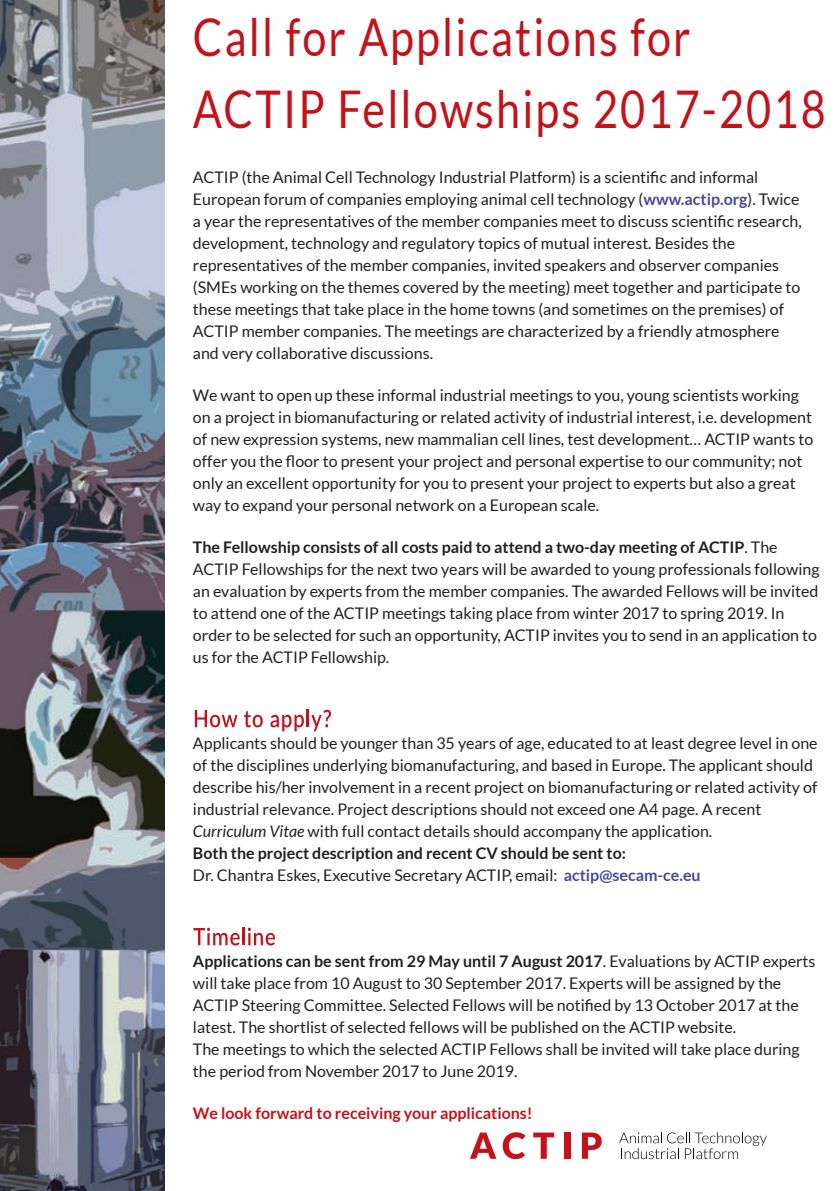
<style>
.page{position:relative;width:840px;height:1191px;background:#fff}
.page>*{position:absolute;margin:0;border:0;box-sizing:border-box;transform-origin:0 0}
.t1{font:60px "Lato Saves Billions";letter-spacing:.01em;color:#c4121a;scale:.85 1}
.t2{font:52px/72px "Lato";letter-spacing:.05em;color:#c4121a;scale:.83 1}
.t3{font:16px/22px "Lato";color:#231f20}
.t4{font:700 16px "Lato";color:#c4121a}
.s1{font-weight:700;color:#48479d}
.s2{font-weight:700}
.s3{font-style:italic}
</style>
<div class="page">
<img style="left:0;top:0;width:164px;height:1191px">
<svg style="left:470px;top:1132px;width:26px;height:26px"></svg>
<svg style="left:502px;top:1132px;width:23px;height:27px"></svg>
<svg style="left:533px;top:1132px;width:21px;height:26px"></svg>
<div style="left:563px;top:1132px;width:7px;height:26px;background:#c4121a"></div>
<svg style="left:581px;top:1132px;width:20px;height:26px"></svg>
<svg style="left:619px;top:1132px;width:147px;height:27px"></svg>
<h2 class="t2" style="left:193px;top:0;width:763px">Call for Applications for<br>ACTIP Fellowships 2017-2018</h2>
<p class="t3" style="left:193px;top:166px;width:610px">ACTIP (the Animal Cell Technology Industrial Platform) is a scientific and informal European forum of companies employing animal cell technology (<span class="s1">www.actip.org</span>). Twice a year the representatives of the member companies meet to discuss scientific research, development, technology and regulatory topics of mutual interest. Besides the representatives of the member companies, invited speakers and observer companies (SMEs working on the themes covered by the meeting) meet together and participate to these meetings that take place in the home towns (and sometimes on the premises) of ACTIP member companies. The meetings are characterized by a friendly atmosphere and very collaborative discussions.</p>
<p class="t3" style="left:193px;top:384px;width:621px">We want to open up these informal industrial meetings to you, young scientists working on a project in biomanufacturing or related activity of industrial interest, i.e. development of new expression systems, new mammalian cell lines, test development… ACTIP wants to offer you the floor to present your project and personal expertise to our community; not only an excellent opportunity for you to present your project to experts but also a great way to expand your personal network on a European scale.</p>
<p class="t3" style="left:193px;top:536px;width:627px"><span class="s2">The Fellowship consists of all costs paid to attend a two-day meeting of ACTIP</span>. The ACTIP Fellowships for the next two years will be awarded to young professionals following an evaluation by experts from the member companies. The awarded Fellows will be invited to attend one of the ACTIP meetings taking place from winter 2017 to spring 2019. In order to be selected for such an opportunity, ACTIP invites you to send in an application to us for the ACTIP Fellowship.</p>
<h1 class="t1" style="left:193px;top:671px;width:165px">How to apply?</h1>
<p class="t3" style="left:193px;top:732px;width:626px">Applicants should be younger than 35 years of age, educated to at least degree level in one of the disciplines underlying biomanufacturing, and based in Europe. The applicant should describe his/her involvement in a recent project on biomanufacturing or related activity of industrial relevance. Project descriptions should not exceed one A4 page. A recent <span class="s3">Curriculum Vitae</span> with full contact details should accompany the application.<br><span class="s2">Both the project description and recent CV should be sent to:<br></span>Dr. Chantra Eskes, Executive Secretary ACTIP, email: <span class="s1">actip@secam-ce.eu</span></p>
<h1 class="t1" style="left:193px;top:889px;width:99px">Timeline</h1>
<p class="t3" style="left:193px;top:950px;width:623px"><span class="s2">Applications can be sent from 29 May until 7 August 2017</span>. Evaluations by ACTIP experts will take place from 10 August to 30 September 2017. Experts will be assigned by the ACTIP Steering Committee. Selected Fellows will be notified by 13 October 2017 at the latest. The shortlist of selected fellows will be published on the ACTIP website.<br>The meetings to which the selected ACTIP Fellows shall be invited will take place during the period from November 2017 to June 2019.</p>
<p class="t4" style="left:193px;top:1103px;width:341px">We look forward to receiving your applications!</p>
</div>
